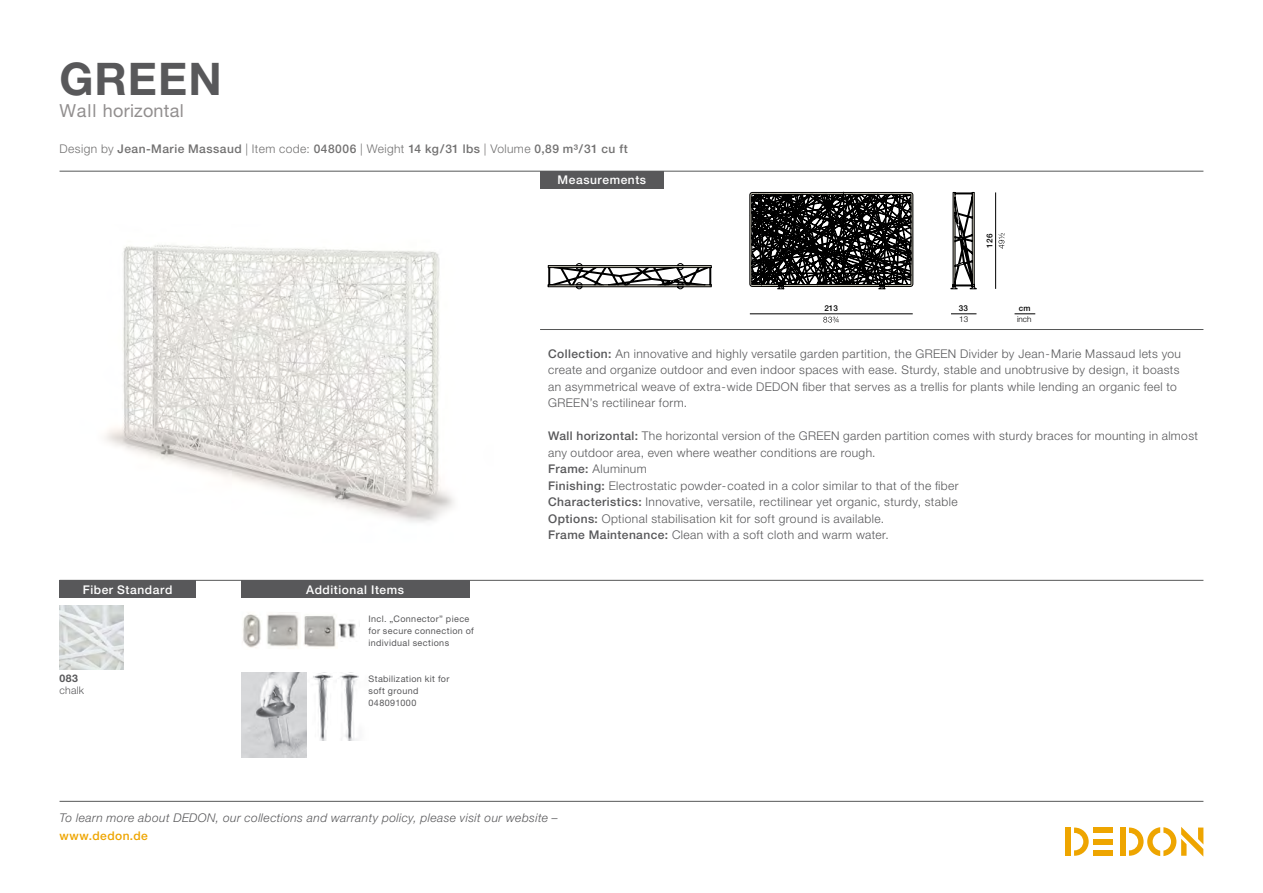
<style>
.page{position:relative;width:1263px;height:893px;background:#fff}
.page>*{position:absolute;margin:0;border:0;box-sizing:border-box;transform-origin:0 0}
.t1{font:700 45px "Helvetica Neue LT";letter-spacing:.025em;color:#58585a}
.t2{font:18px "Helvetica Neue LT";letter-spacing:.02em;color:#928f8f}
.t3{font:300 12px/16.5px "Helvetica Neue LT";letter-spacing:.035em;color:#58585a}
.t4{font:500 12px "Helvetica Neue LT";letter-spacing:.04em;color:#727171}
.t5{font:italic 300 12px "Helvetica Neue LT";letter-spacing:.035em;color:#58585a}
.t6{font:500 12px "Helvetica Neue LT";letter-spacing:.045em;color:#fff}
.t7{font:500 12px "Helvetica Neue LT";letter-spacing:.035em;color:#eea500}
.t8{font:300 10.5px "Helvetica Neue LT";letter-spacing:.02em;color:#58585a}
.t9{font:700 10.5px "Helvetica Neue LT";color:#58585a}
.t10{font:9px/12px "Helvetica Neue LT";letter-spacing:.045em;color:#58585a}
.t11{font:500 8.1px "Helvetica Neue LT";color:#000}
.t12{font:300 8.1px "Helvetica Neue LT";color:#000}
.s1{font-weight:300}
.s2{font-weight:500}
</style>
<div class="page">
<div style="left:1120px;top:827px;width:5px;height:29px;background:#eea500"></div>
<div style="left:1094px;top:827px;width:19px;height:6px;background:#eea500"></div>
<div style="left:1094px;top:850px;width:19px;height:6px;background:#eea500"></div>
<div style="left:1094px;top:839px;width:19px;height:5px;background:#eea500"></div>
<svg style="left:1074px;top:827px;width:15px;height:29px"></svg>
<div style="left:1065px;top:827px;width:6px;height:29px;background:#eea500"></div>
<svg style="left:1129px;top:827px;width:74px;height:29px"></svg>
<hr style="left:60px;top:801px;width:1143px;height:1px;background:#565757">
<img style="left:60px;top:606px;width:63px;height:63px">
<img style="left:105px;top:245px;width:349px;height:277px">
<hr style="left:60px;top:580px;width:1143px;height:1px;background:#565757">
<hr style="left:60px;top:171px;width:1143px;height:1px;background:#565757">
<hr style="left:540px;top:329px;width:663px;height:1px;background:#565757">
<div style="left:540px;top:171px;width:124px;height:17px;background:#58585a"></div>
<div style="left:60px;top:580px;width:136px;height:18px;background:#58585a"></div>
<svg style="left:1014px;top:314px;width:21px;height:1px"></svg>
<svg style="left:951px;top:314px;width:25px;height:1px"></svg>
<hr style="left:995px;top:192px;width:1px;height:97px;background:#000">
<svg style="left:998px;top:233px;width:6px;height:16px"></svg>
<hr style="left:750px;top:314px;width:163px;height:1px;background:#000">
<svg style="left:823px;top:317px;width:16px;height:6px"></svg>
<svg style="left:951px;top:192px;width:25px;height:97px"></svg>
<svg style="left:548px;top:263px;width:163px;height:26px"></svg>
<svg style="left:750px;top:192px;width:163px;height:97px;background:#323232"></svg>
<img style="left:340px;top:672px;width:19px;height:68px">
<img style="left:305px;top:672px;width:28px;height:68px">
<div style="left:241px;top:580px;width:228px;height:18px;background:#58585a"></div>
<img style="left:243px;top:613px;width:18px;height:35px">
<img style="left:267px;top:612px;width:69px;height:37px">
<img style="left:338px;top:623px;width:22px;height:15px">
<img style="left:242px;top:673px;width:64px;height:84px">
<h1 class="t1" style="left:60px;top:51px;width:164px">GREEN</h1>
<h2 class="t2" style="left:60px;top:100px;width:126px">Wall horizontal</h2>
<p class="t4" style="left:60px;top:142px;width:570px"><span class="s1">Design by</span> Jean-Marie Massaud <span class="s1">| Item code:</span> 048006 <span class="s1">| Weight</span> 14 kg/31 lbs <span class="s1">| Volume</span> 0,89 m³/31 cu ft</p>
<p class="t6" style="left:558px;top:173px;width:90px">Measurements</p>
<p class="t11" style="left:824px;top:303px;width:15px">213</p>
<p class="t11" style="left:985px;top:248px;width:15px;rotate:-90deg">126</p>
<p class="t11" style="left:959px;top:303px;width:11px">33</p>
<p class="t12" style="left:959px;top:315px;width:11px">13</p>
<p class="t11" style="left:1019px;top:303px;width:13px">cm</p>
<p class="t12" style="left:1017px;top:315px;width:16px">inch</p>
<p class="t6" style="left:83px;top:582px;width:91px">Fiber Standard</p>
<p class="t9" style="left:60px;top:671px;width:20px">083</p>
<p class="t8" style="left:60px;top:684px;width:26px">chalk</p>
<p class="t6" style="left:306px;top:582px;width:99px">Additional Items</p>
<p class="t10" style="left:369px;top:613px;width:107px">Incl. „Connector” piece for secure connection of individual sections</p>
<p class="t10" style="left:369px;top:673px;width:82px">Stabilization kit for soft ground<br>048091000</p>
<p class="t3" style="left:548px;top:345px;width:634px"><span class="s2">Collection:</span> An innovative and highly versatile garden partition, the GREEN Divider by Jean-Marie Massaud lets you create and organize outdoor and even indoor spaces with ease. Sturdy, stable and unobtrusive by design, it boasts an asymmetrical weave of extra-wide DEDON fiber that serves as a trellis for plants while lending an organic feel to GREEN’s rectilinear form.</p>
<p class="t3" style="left:548px;top:427px;width:651px"><span class="s2">Wall horizontal:</span> The horizontal version of the GREEN garden partition comes with sturdy braces for mounting in almost any outdoor area, even where weather conditions are rough.<br><span class="s2">Frame:</span> Aluminum<br><span class="s2">Finishing:</span> Electrostatic powder-coated in a color similar to that of the fiber<br><span class="s2">Characteristics:</span> Innovative, versatile, rectilinear yet organic, sturdy, stable<br><span class="s2">Options:</span> Optional stabilisation kit for soft ground is available.<br><span class="s2">Frame Maintenance:</span> Clean with a soft cloth and warm water.</p>
<p class="t5" style="left:60px;top:811px;width:500px">To learn more about DEDON, our collections and warranty policy, please visit our website –</p>
<p class="t7" style="left:60px;top:829px;width:90px">www.dedon.de</p>
</div>
